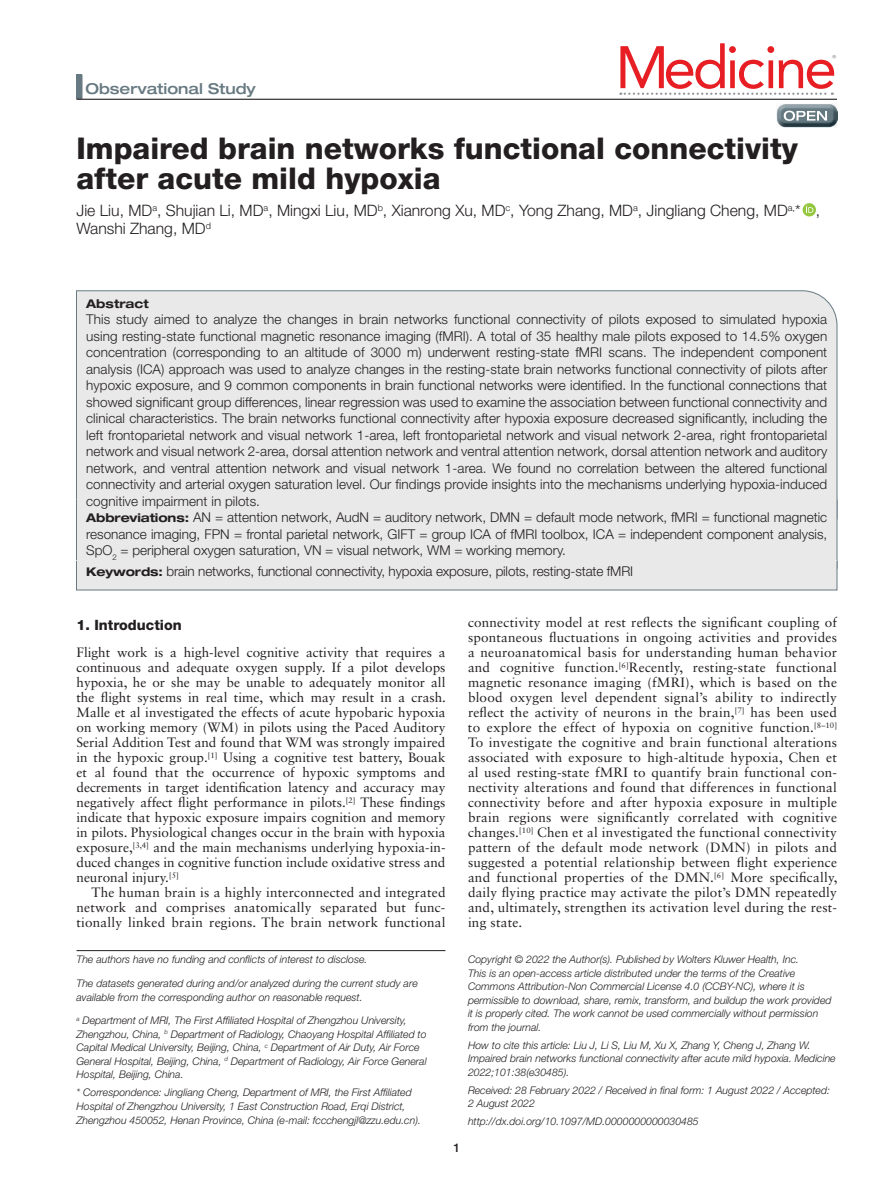
<style>
.page{position:relative;width:891px;height:1188px;background:#fff}
.page>*{position:absolute;margin:0;border:0;box-sizing:border-box;transform-origin:0 0}
.t1{font:59.4px "Avenir";letter-spacing:-.06em;color:#e71e24}
.t2{font:800 30px/30px "Helvetica Neue LT Std";color:#231f20}
.t3{font:300 15.75px/18px "Helvetica Neue LT Std";color:#231f20}
.t4{font:500 expanded 15px "Helvetica Neue LT Std";color:#667981}
.t5{font:800 14.25px "Helvetica Neue LT Std";color:#231f20}
.t6{font:13.5px/15px "Sabon LT Std";letter-spacing:.015em;color:#231f20;text-align:justify}
.t7{font:300 13.5px/16.5px "Helvetica Neue LT Std";letter-spacing:.005em;color:#231f20}
.t8{font:700 expanded 12px "Helvetica Neue LT Std";color:#231f20}
.t9{font:500 12px "Helvetica Neue LT Std";color:#231f20}
.t10{font:italic 300 10.5px/13.5px "Helvetica Neue LT Std";color:#231f20}
.t11{font:500 10.35px "Akzidenz Grotesk BE";color:#909295}
.s1{font-weight:700;font-stretch:expanded;font-size:12px}
</style>
<div class="page">
<div style="left:76px;top:74px;width:6px;height:25px;background:#677981"></div>
<hr style="left:76px;top:99px;width:761px;height:1px;background:#231f20">
<img style="left:776px;top:104px;width:61px;height:24px">
<svg style="left:784px;top:111px;width:43px;height:10px"></svg>
<svg style="left:620px;top:93px;width:213px;height:2px"></svg>
<div style="left:76px;top:290px;width:762px;height:230px;background:#e9e9e9"></div>
<div style="left:76px;top:499px;width:761px;height:71px;background:#e9e9e9"></div>
<div style="left:76px;top:561px;width:761px;height:29px;background:#e9e9e9"></div>
<div style="left:803px;top:203px;width:13px;height:13px;background:#93c73e;border-radius:50%"></div>
<svg style="left:806px;top:206px;width:7px;height:7px"></svg>
<hr style="left:76px;top:950px;width:370px;height:1px;background:#231f20">
<p class="t4" style="left:86px;top:80px;width:172px">Observational Study</p>
<h1 class="t1" style="left:615px;top:33px;width:223px">Medicine</h1>
<p class="t11" style="left:832px;top:52px;width:6px">®</p>
<h2 class="t2" style="left:76px;top:134px;width:723px">Impaired brain networks functional connectivity after acute mild hypoxia</h2>
<p class="t3" style="left:76px;top:201px;width:745px">Jie Liu, MD<sup>a</sup>, Shujian Li, MD<sup>a</sup>, Mingxi Liu, MD<sup>b</sup>, Xianrong Xu, MD<sup>c</sup>, Yong Zhang, MD<sup>a</sup>, Jingliang Cheng, MD<sup>a,</sup>* ,<br>Wanshi Zhang, MD<sup>d</sup></p>
<p class="t8" style="left:86px;top:296px;width:64px">Abstract</p>
<p class="t7" style="left:86px;top:311px;width:743px">This study aimed to analyze the changes in brain networks functional connectivity of pilots exposed to simulated hypoxia using resting-state functional magnetic resonance imaging (fMRI). A total of 35 healthy male pilots exposed to 14.5% oxygen concentration (corresponding to an altitude of 3000 m) underwent resting-state fMRI scans. The independent component analysis (ICA) approach was used to analyze changes in the resting-state brain networks functional connectivity of pilots after hypoxic exposure, and 9 common components in brain functional networks were identified. In the functional connections that showed significant group differences, linear regression was used to examine the association between functional connectivity and clinical characteristics. The brain networks functional connectivity after hypoxia exposure decreased significantly, including the left frontoparietal network and visual network 1-area, left frontoparietal network and visual network 2-area, right frontoparietal network and visual network 2-area, dorsal attention network and ventral attention network, dorsal attention network and auditory network, and ventral attention network and visual network 1-area. We found no correlation between the altered functional connectivity and arterial oxygen saturation level. Our findings provide insights into the mechanisms underlying hypoxia-induced cognitive impairment in pilots.<br><span class="s1">Abbreviations:</span> AN = attention network, AudN = auditory network, DMN = default mode network, fMRI = functional magnetic resonance imaging, FPN = frontal parietal network, GIFT = group ICA of fMRI toolbox, ICA = independent component analysis, SpO<sub>2</sub> = peripheral oxygen saturation, VN = visual network, WM = working memory.</p>
<p class="t7" style="left:86px;top:563px;width:549px"><span class="s1">Keywords:</span> brain networks, functional connectivity, hypoxia exposure, pilots, resting-state fMRI</p>
<p class="t5" style="left:76px;top:617px;width:107px">1. Introduction</p>
<p class="t6" style="left:76px;top:645px;width:371px">Flight work is a high-level cognitive activity that requires a continuous and adequate oxygen supply. If a pilot develops hypoxia, he or she may be unable to adequately monitor all the flight systems in real time, which may result in a crash.<br>Malle et al investigated the effects of acute hypobaric hypoxia on working memory (WM) in pilots using the Paced Auditory Serial Addition Test and found that WM was strongly impaired in the hypoxic group.<sup>[1]</sup> Using a cognitive test battery, Bouak et al found that the occurrence of hypoxic symptoms and decrements in target identification latency and accuracy may negatively affect flight performance in pilots.<sup>[2]</sup> These findings indicate that hypoxic exposure impairs cognition and memory in pilots. Physiological changes occur in the brain with hypoxia exposure,<sup>[3,4]</sup> and the main mechanisms underlying hypoxia-in&shy;duced changes in cognitive function include oxidative stress and neuronal injury.<sup>[5]</sup></p>
<p class="t6" style="left:77px;top:885px;width:371px;text-indent:15px">The human brain is a highly interconnected and integrated network and comprises anatomically separated but func&shy;tionally linked brain regions. The brain network functional</p>
<p class="t6" style="left:468px;top:615px;width:371px">connectivity model at rest reflects the significant coupling of spontaneous fluctuations in ongoing activities and provides a neuroanatomical basis for understanding human behavior and cognitive function.<sup>[6]</sup>Recently, resting-state functional magnetic resonance imaging (fMRI), which is based on the blood oxygen level dependent signal’s ability to indirectly reflect the activity of neurons in the brain,<sup>[7]</sup> has been used to explore the effect of hypoxia on cognitive function.<sup>[8–10] </sup>To investigate the cognitive and brain functional alterations associated with exposure to high-altitude hypoxia, Chen et al used resting-state fMRI to quantify brain functional con&shy;nectivity alterations and found that differences in functional connectivity before and after hypoxia exposure in multiple brain regions were significantly correlated with cognitive changes.<sup>[10]</sup> Chen et al investigated the functional connectivity pattern of the default mode network (DMN) in pilots and suggested a potential relationship between flight experience and functional properties of the DMN.<sup>[6]</sup> More specifically, daily flying practice may activate the pilot’s DMN repeatedly and, ultimately, strengthen its activation level during the rest&shy;ing state.</p>
<p class="t10" style="left:76px;top:952px;width:292px">The authors have no funding and conflicts of interest to disclose.</p>
<p class="t10" style="left:76px;top:976px;width:343px">The datasets generated during and/or analyzed during the current study are available from the corresponding author on reasonable request.</p>
<p class="t10" style="left:76px;top:1014px;width:352px"><sup>a</sup> Department of MRI, The First Affiliated Hospital of Zhengzhou University, Zhengzhou, China, <sup>b</sup> Department of Radiology, Chaoyang Hospital Affiliated to Capital Medical University, Beijing, China, <sup>c</sup> Department of Air Duty, Air Force General Hospital, Beijing, China, <sup>d</sup> Department of Radiology, Air Force General Hospital, Beijing, China.</p>
<p class="t10" style="left:77px;top:1086px;width:346px">* Correspondence: Jingliang Cheng, Department of MRI, the First Affiliated<br>Hospital of Zhengzhou University, 1 East Construction Road, Erqi District,<br>Zhengzhou 450052, Henan Province, China (e-mail: fccchengjl@zzu.edu.cn).</p>
<p class="t9" style="left:453px;top:1140px;width:8px">1</p>
<p class="t10" style="left:468px;top:952px;width:365px">Copyright © 2022 the Author(s). Published by Wolters Kluwer Health, Inc.<br>This is an open-access article distributed under the terms of the Creative Commons Attribution-Non Commercial License 4.0 (CCBY-NC), where it is permissible to download, share, remix, transform, and buildup the work provided it is properly cited. The work cannot be used commercially without permission from the journal.</p>
<p class="t10" style="left:468px;top:1038px;width:369px">How to cite this article: Liu J, Li S, Liu M, Xu X, Zhang Y, Cheng J, Zhang W.<br>Impaired brain networks functional connectivity after acute mild hypoxia. Medicine<br>2022;101:38(e30485).</p>
<p class="t10" style="left:468px;top:1083px;width:363px">Received: 28 February 2022 / Received in final form: 1 August 2022 / Accepted:<br>2 August 2022</p>
<p class="t10" style="left:468px;top:1114px;width:232px">http://dx.doi.org/10.1097/MD.0000000000030485</p>
</div>
